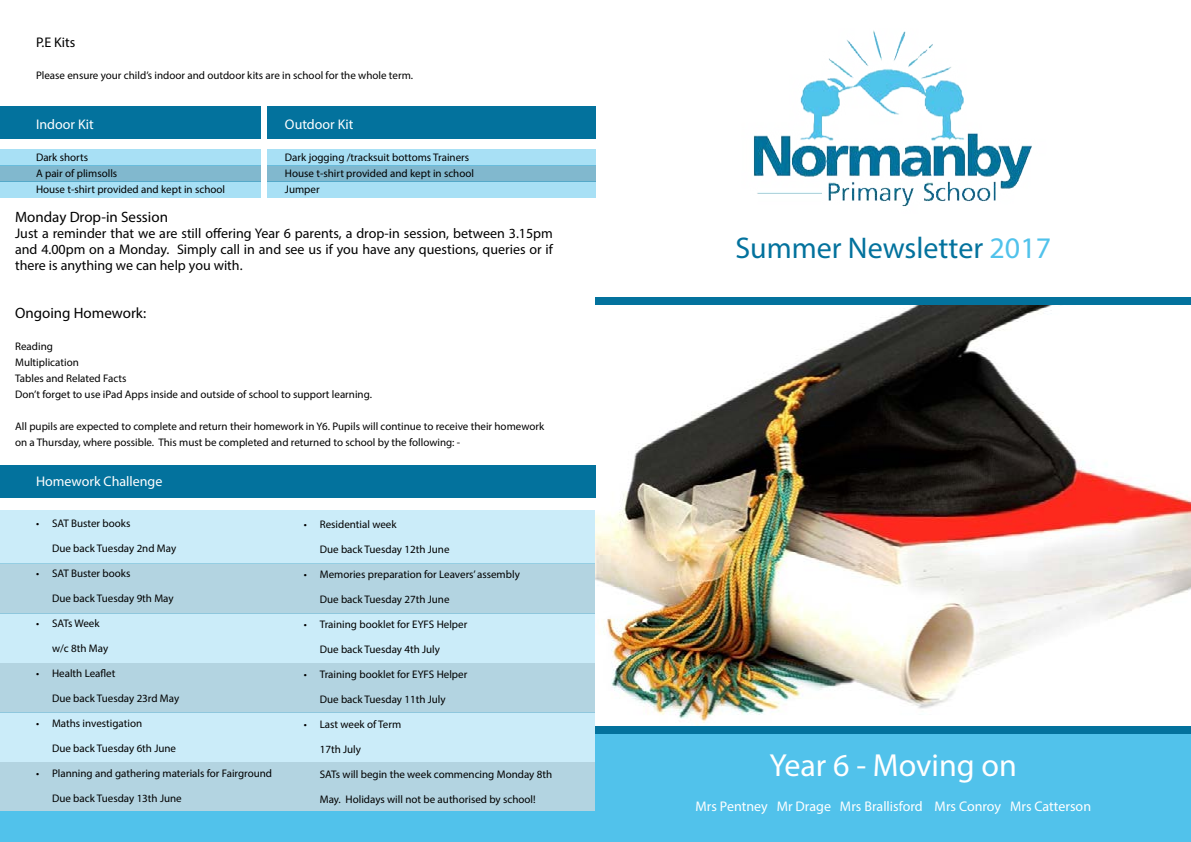
<style>
.page{position:relative;width:1191px;height:842px;background:#fff}
.page>*{position:absolute;margin:0;border:0;box-sizing:border-box;transform-origin:0 0}
.t1{font:32px "Myriad Pro";color:#fff}
.t2{font:30px "Myriad Pro";color:#03729d}
.t3{font:15px "Myriad Pro";color:#000}
.t4{font:14px/16px "Myriad Pro";color:#000;text-align:justify}
.t5{font:14px "Myriad Pro";color:#fff}
.t6{font:11px/16px "Myriad Pro";color:#000}
.s1{color:#51c2eb}
</style>
<div class="page">
<div style="left:0;top:181px;width:595px;height:17px;background:#a8e0f5"></div>
<div style="left:0;top:165px;width:595px;height:16px;background:#81b8ce"></div>
<div style="left:0;top:149px;width:595px;height:16px;background:#a8e0f5"></div>
<div style="left:0;top:106px;width:595px;height:32px;background:#03729d"></div>
<div style="left:0;top:762px;width:595px;height:49px;background:#b3d4e1"></div>
<div style="left:0;top:713px;width:595px;height:49px;background:#cbecf9"></div>
<div style="left:0;top:663px;width:595px;height:50px;background:#b3d4e1"></div>
<div style="left:0;top:614px;width:595px;height:49px;background:#cbecf9"></div>
<div style="left:0;top:564px;width:595px;height:50px;background:#b3d4e1"></div>
<div style="left:0;top:510px;width:595px;height:54px;background:#cbecf9"></div>
<img style="left:753px;top:30px;width:279px;height:177px">
<img style="left:595px;top:304px;width:596px;height:419px">
<div style="left:595px;top:726px;width:596px;height:116px;background:#51c2eb"></div>
<div style="left:595px;top:726px;width:596px;height:8px;background:#03729d"></div>
<div style="left:595px;top:297px;width:596px;height:7px;background:#03729d"></div>
<div style="left:0;top:465px;width:595px;height:32px;background:#03729d"></div>
<div style="left:0;top:811px;width:597px;height:31px;background:#51c2eb"></div>
<div style="left:261px;top:106px;width:6px;height:113px;background:#fff"></div>
<p class="t4" style="left:36px;top:34px;width:41px">P.E Kits</p>
<p class="t6" style="left:36px;top:67px;width:378px">Please ensure your child’s indoor and outdoor kits are in school for the whole term.</p>
<p class="t5" style="left:36px;top:116px;width:59px">Indoor Kit</p>
<p class="t6" style="left:36px;top:149px;width:191px">Dark shorts<br>A pair of plimsolls<br>House t-shirt provided and kept in school</p>
<p class="t5" style="left:285px;top:116px;width:70px">Outdoor Kit</p>
<p class="t6" style="left:285px;top:149px;width:191px">Dark jogging /tracksuit bottoms Trainers<br>House t-shirt provided and kept in school<br>Jumper</p>
<h3 class="t3" style="left:15px;top:207px;width:154px">Monday Drop-in Session</h3>
<p class="t4" style="left:15px;top:225px;width:539px">Just a reminder that we are still offering Year 6 parents, a drop-in session, between 3.15pm and 4.00pm on a Monday. Simply call in and see us if you have any questions, queries or if there is anything we can help you with.</p>
<h3 class="t3" style="left:15px;top:303px;width:133px">Ongoing Homework:</h3>
<p class="t6" style="left:15px;top:338px;width:358px">Reading<br>Multiplication<br>Tables and Related Facts<br>Don’t forget to use iPad Apps inside and outside of school to support learning.</p>
<p class="t6" style="left:15px;top:418px;width:530px">All pupils are expected to complete and return their homework in Y6. Pupils will continue to receive their homework on a Thursday, where possible. This must be completed and returned to school by the following: -</p>
<p class="t5" style="left:36px;top:473px;width:128px">Homework Challenge</p>
<p class="t6" style="left:36px;top:515px;width:96px">• SAT Buster books</p>
<p class="t6" style="left:52px;top:540px;width:126px">Due back Tuesday 2nd May</p>
<p class="t6" style="left:36px;top:565px;width:96px">• SAT Buster books</p>
<p class="t6" style="left:52px;top:590px;width:123px">Due back Tuesday 9th May</p>
<p class="t6" style="left:36px;top:615px;width:65px">• SATs Week</p>
<p class="t6" style="left:52px;top:640px;width:58px">w/c 8th May</p>
<p class="t6" style="left:36px;top:665px;width:81px">• Health Leaflet</p>
<p class="t6" style="left:52px;top:690px;width:129px">Due back Tuesday 23rd May</p>
<p class="t6" style="left:36px;top:715px;width:108px">• Maths investigation</p>
<p class="t6" style="left:52px;top:740px;width:126px">Due back Tuesday 6th June</p>
<p class="t6" style="left:36px;top:765px;width:238px">• Planning and gathering materials for Fairground</p>
<p class="t6" style="left:52px;top:790px;width:131px">Due back Tuesday 13th June</p>
<p class="t6" style="left:304px;top:516px;width:94px">• Residential week</p>
<p class="t6" style="left:320px;top:541px;width:131px">Due back Tuesday 12th June</p>
<p class="t6" style="left:304px;top:566px;width:218px">• Memories preparation for Leavers’ assembly</p>
<p class="t6" style="left:320px;top:591px;width:131px">Due back Tuesday 27th June</p>
<p class="t6" style="left:304px;top:616px;width:165px">• Training booklet for EYFS Helper</p>
<p class="t6" style="left:320px;top:641px;width:122px">Due back Tuesday 4th July</p>
<p class="t6" style="left:304px;top:666px;width:165px">• Training booklet for EYFS Helper</p>
<p class="t6" style="left:320px;top:691px;width:127px">Due back Tuesday 11th July</p>
<p class="t6" style="left:304px;top:716px;width:99px">• Last week of Term</p>
<p class="t6" style="left:320px;top:741px;width:43px">17th July</p>
<p class="t6" style="left:320px;top:766px;width:234px">SATs will begin the week commencing Monday 8th</p>
<p class="t6" style="left:320px;top:791px;width:217px">May. Holidays will not be authorised by school!</p>
<h2 class="t2" style="left:735px;top:229px;width:317px">Summer Newsletter <span class="s1">2017</span></h2>
<h1 class="t1" style="left:769px;top:745px;width:249px">Year 6 - Moving on</h1>
<p class="t5" style="left:695px;top:797px;width:397px">Mrs Pentney Mr Drage Mrs Brallisford Mrs Conroy Mrs Catterson</p>
</div>
